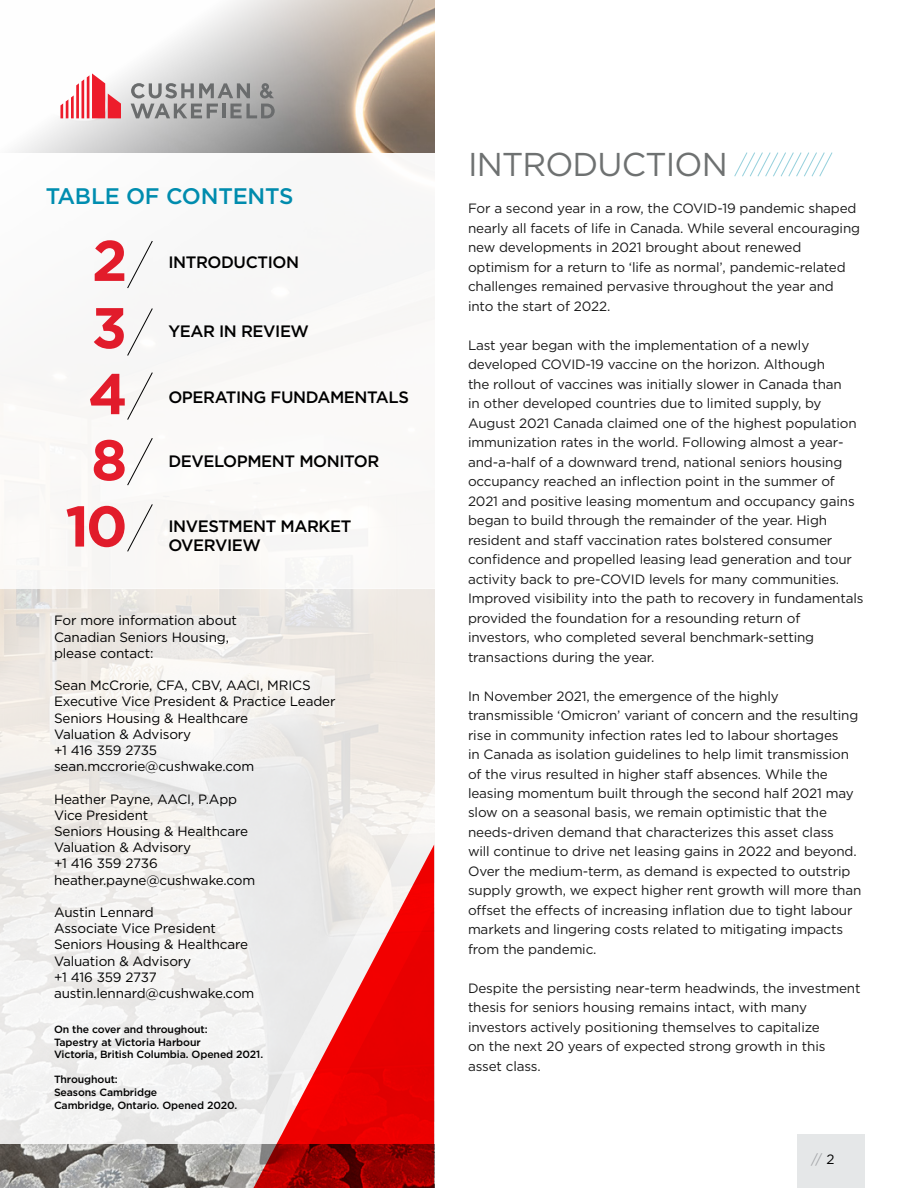
<style>
.page{position:relative;width:918px;height:1188px;background:#fff}
.page>*{position:absolute;margin:0;border:0;box-sizing:border-box;transform-origin:0 0}
.t1{font:700 57.3px/66.4px "Gotham";color:#e91d2d;text-align:center}
.t2{font:33px "Gotham";letter-spacing:-.025em;color:#6e7171}
.t3{font:500 22.5px "Gotham";letter-spacing:-.01em;color:#0090b3}
.t4{font:500 16.5px/19.8px "Gotham";letter-spacing:-.025em;color:#000}
.t5{font:13.5px/19.5px "Gotham";letter-spacing:-.01em;color:#1a1a1a}
.t6{font:13.5px/16.2px "Gotham";letter-spacing:-.01em;color:#000}
.t7{font:13.5px "Gotham";color:#a5a7aa}
.t8{font:500 10.5px/12.6px "Gotham";letter-spacing:-.01em;color:#000}
.s1{color:#000}
</style>
<div class="page">
<div style="left:797px;top:1134px;width:68px;height:54px;background:#e5e7e8"></div>
<img style="left:0;top:0;width:434px;height:1188px">
<svg style="left:0;top:589px;width:435px;height:555px;fill:#f1eeec"></svg>
<div style="left:0;top:153px;width:449px;height:436px;background:#f9f8f7"></div>
<svg style="left:60px;top:73px;width:61px;height:45px"></svg>
<svg style="left:131px;top:83px;width:144px;height:35px;background:#a2a3a3"></svg>
<svg style="left:127px;top:241px;width:26px;height:47px"></svg>
<svg style="left:127px;top:308px;width:26px;height:48px"></svg>
<svg style="left:127px;top:372px;width:26px;height:48px"></svg>
<svg style="left:127px;top:438px;width:26px;height:48px"></svg>
<svg style="left:127px;top:504px;width:26px;height:48px"></svg>
<svg style="left:216px;top:767px;width:219px;height:421px;fill:#eceaea"></svg>
<svg style="left:247px;top:845px;width:188px;height:343px;background:#e17a7a"></svg>
<svg style="left:734px;top:152px;width:99px;height:25px"></svg>
<h3 class="t3" style="left:45px;top:181px;width:250px">TABLE OF CONTENTS</h3>
<h1 class="t1" style="left:65px;top:227px;width:64px">2<br>3<br>4<br>8<br>10</h1>
<p class="t4" style="left:168px;top:252px;width:132px">INTRODUCTION</p>
<p class="t4" style="left:168px;top:321px;width:142px">YEAR IN REVIEW</p>
<p class="t4" style="left:168px;top:387px;width:242px">OPERATING FUNDAMENTALS</p>
<p class="t4" style="left:168px;top:451px;width:213px">DEVELOPMENT MONITOR</p>
<p class="t4" style="left:168px;top:516px;width:185px">INVESTMENT MARKET<br>OVERVIEW</p>
<p class="t6" style="left:54px;top:612px;width:185px">For more information about<br>Canadian Seniors Housing, please contact:</p>
<p class="t6" style="left:54px;top:677px;width:283px">Sean McCrorie, CFA, CBV, AACI, MRICS<br>Executive Vice President &amp; Practice Leader<br>Seniors Housing &amp; Healthcare<br>Valuation &amp; Advisory<br>+1 416 359 2735 sean.mccrorie@cushwake.com</p>
<p class="t6" style="left:54px;top:790px;width:203px">Heather Payne, AACI, P.App<br>Vice President<br>Seniors Housing &amp; Healthcare<br>Valuation &amp; Advisory<br>+1 416 359 2736 heather.payne@cushwake.com</p>
<p class="t6" style="left:54px;top:904px;width:202px">Austin Lennard<br>Associate Vice President<br>Seniors Housing &amp; Healthcare<br>Valuation &amp; Advisory<br>+1 416 359 2737 austin.lennard@cushwake.com</p>
<p class="t8" style="left:54px;top:1023px;width:211px">On the cover and throughout:<br>Tapestry at Victoria Harbour<br>Victoria, British Columbia. Opened 2021.</p>
<p class="t8" style="left:54px;top:1073px;width:185px">Throughout:<br>Seasons Cambridge<br>Cambridge, Ontario. Opened 2020.</p>
<h2 class="t2" style="left:468px;top:143px;width:261px">INTRODUCTION</h2>
<p class="t5" style="left:468px;top:198px;width:394px">For a second year in a row, the COVID-19 pandemic shaped nearly all facets of life in Canada. While several encouraging new developments in 2021 brought about renewed optimism for a return to ‘life as normal’, pandemic-related challenges remained pervasive throughout the year and into the start of 2022.</p>
<p class="t5" style="left:468px;top:335px;width:397px">Last year began with the implementation of a newly developed COVID-19 vaccine on the horizon. Although<br>the rollout of vaccines was initially slower in Canada than<br>in other developed countries due to limited supply, by August 2021 Canada claimed one of the highest population immunization rates in the world. Following almost a year&shy;and-a-half of a downward trend, national seniors housing occupancy reached an inflection point in the summer of 2021 and positive leasing momentum and occupancy gains began to build through the remainder of the year. High resident and staff vaccination rates bolstered consumer confidence and propelled leasing lead generation and tour activity back to pre-COVID levels for many communities.<br>Improved visibility into the path to recovery in fundamentals provided the foundation for a resounding return of investors, who completed several benchmark-setting transactions during the year.</p>
<p class="t5" style="left:468px;top:686px;width:395px">In November 2021, the emergence of the highly transmissible ‘Omicron’ variant of concern and the resulting rise in community infection rates led to labour shortages<br>in Canada as isolation guidelines to help limit transmission of the virus resulted in higher staff absences. While the leasing momentum built through the second half 2021 may slow on a seasonal basis, we remain optimistic that the needs-driven demand that characterizes this asset class<br>will continue to drive net leasing gains in 2022 and beyond.<br>Over the medium-term, as demand is expected to outstrip supply growth, we expect higher rent growth will more than offset the effects of increasing inflation due to tight labour markets and lingering costs related to mitigating impacts from the pandemic.</p>
<p class="t5" style="left:468px;top:978px;width:394px">Despite the persisting near-term headwinds, the investment thesis for seniors housing remains intact, with many investors actively positioning themselves to capitalize<br>on the next 20 years of expected strong growth in this asset class.</p>
<p class="t7" style="left:811px;top:1151px;width:25px">// <span class="s1">2</span></p>
</div>
